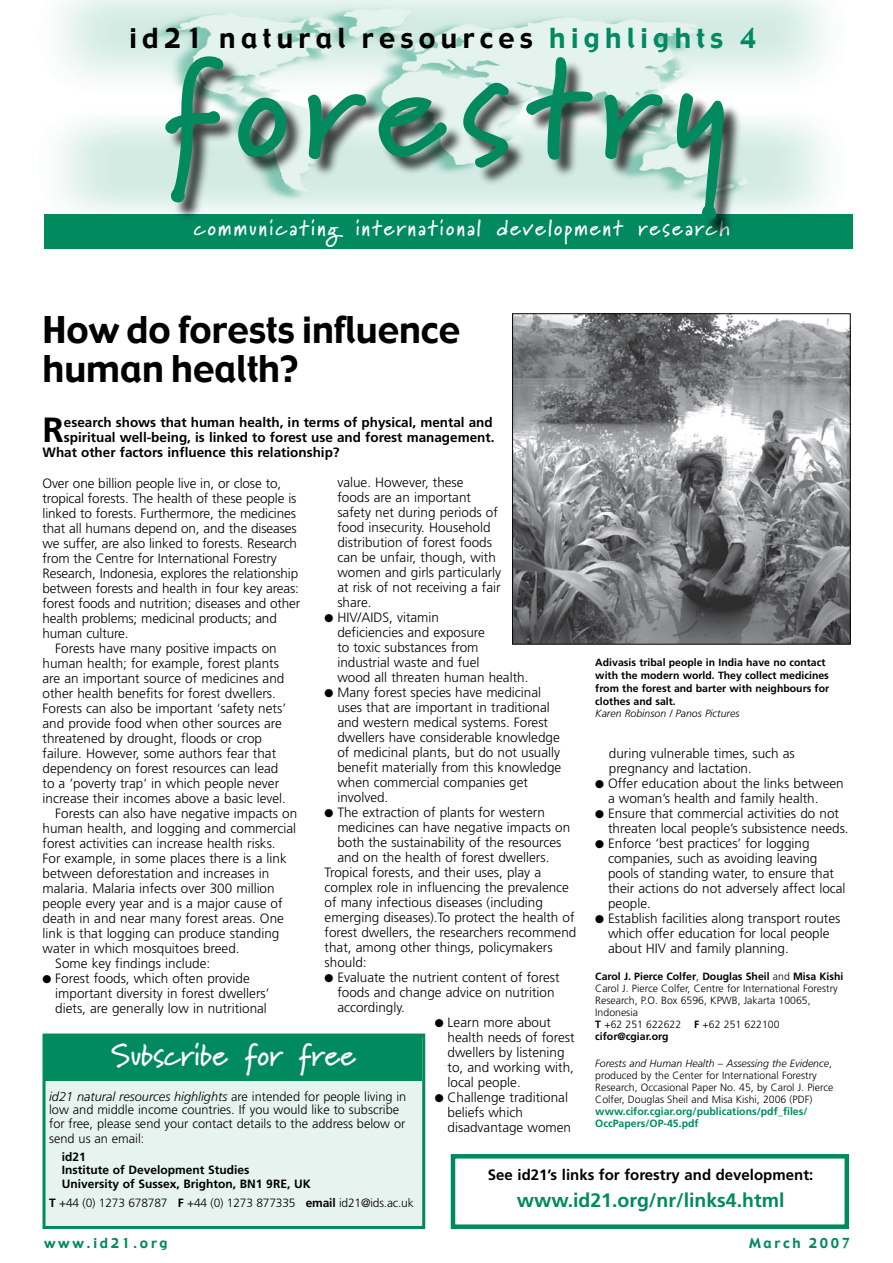
<style>
.page{position:relative;width:893px;height:1263px;background:#fff}
.page>*{position:absolute;margin:0;border:0;box-sizing:border-box;transform-origin:0 0}
.t1{font:700 135px "Marydale";letter-spacing:.11em;color:#008a5e}
.t2{font:36px/39px "Gadget";color:#000}
.t3{font:700 34.95px "Frutiger";color:#000}
.t4{font:700 30px "Marydale";letter-spacing:.005em;color:#fff}
.t5{font:27px "Gadget";letter-spacing:.2em;color:#000}
.t6{font:700 21px "Marydale";letter-spacing:.1em;color:#fff}
.t7{font:700 19.5px "Frutiger";color:#008a5e}
.t8{font:700 15px "Frutiger";color:#000}
.t9{font:300 13.5px/15px "Frutiger";color:#000}
.t10{font:700 13.5px "Frutiger";color:#000}
.t11{font:13.5px "Gadget";letter-spacing:.2em;color:#008a5e}
.t12{font:300 12.75px/13.5px "Frutiger";color:#000}
.t13{font:700 12px/13.5px "Frutiger";color:#000}
.t14{font:300 12px "Frutiger";letter-spacing:-.015em;color:#000}
.t15{font:300 10.5px/12px "Frutiger";color:#000}
.t16{font:700 10.5px/12.8px "Frutiger";color:#000}
.t17{font:700 10.5px/12px "Frutiger";color:#008a5e}
.t18{font:italic 300 10.5px "Frutiger";color:#000}
.s1{color:#008a5e}
.s2{font-weight:700}
.s3{font-style:italic}
</style>
<div class="page">
<img style="left:514px;top:316px;width:334px;height:326px">
<div style="left:512px;top:314px;width:338px;height:330px;border:1px solid #000"></div>
<div style="left:44px;top:1035px;width:380px;height:192px;background:#e6f3ef"></div>
<div style="left:43px;top:1033px;width:382px;height:196px;border:3px solid #008a5e"></div>
<div style="left:46px;top:1036px;width:376px;height:45px;background:#008a5e"></div>
<div style="left:451px;top:1154px;width:398px;height:75px;border:4px solid #008a5e"></div>
<img style="left:44px;top:0;width:804px;height:215px">
<div style="left:44px;top:215px;width:809px;height:34px;background:#008a5e"></div>
<div style="left:167px;top:57px;width:577px;height:183px;background:#000;opacity:.75"></div>
<h3 class="t5" style="left:129px;top:21px;width:628px">id21 natural resources <span class="s1">highlights 4</span></h3>
<h1 class="t1" style="left:165px;top:29px;width:564px">forestry</h1>
<h3 class="t6" style="left:194px;top:215px;width:537px">communicating international development research</h3>
<h2 class="t2" style="left:43px;top:312px;width:419px">How do forests influence human health?</h2>
<h3 class="t3" style="left:43px;top:410px;width:23px">R</h3>
<p class="t10" style="left:64px;top:415px;width:430px">esearch shows that human health, in terms of physical, mental and</p>
<p class="t10" style="left:64px;top:430px;width:432px">spiritual well-being, is linked to forest use and forest management.</p>
<p class="t10" style="left:43px;top:445px;width:299px">What other factors influence this relationship?</p>
<p class="t9" style="left:337px;top:475px;width:165px">value. However, these<br>foods are an important safety net during periods of food insecurity. Household distribution of forest foods can be unfair, though, with women and girls particularly at risk of not receiving a fair share.</p>
<p class="t9" style="left:337px;top:610px;width:193px;text-indent:-13px">● HIV/AIDS, vitamin<br>deficiencies and exposure<br>to toxic substances from industrial waste and fuel<br>wood all threaten human health.</p>
<p class="t9" style="left:337px;top:685px;width:226px;text-indent:-13px">● Many forest species have medicinal uses that are important in traditional and western medical systems. Forest dwellers have considerable knowledge of medicinal plants, but do not usually benefit materially from this knowledge when commercial companies get involved.</p>
<p class="t9" style="left:325px;top:805px;width:222px">● The extraction of plants for western</p>
<p class="t9" style="left:337px;top:820px;width:234px">medicines can have negative impacts on</p>
<p class="t9" style="left:337px;top:835px;width:226px">both the sustainability of the resources</p>
<p class="t9" style="left:337px;top:850px;width:214px">and on the health of forest dwellers.</p>
<p class="t9" style="left:325px;top:865px;width:218px">Tropical forests, and their uses, play a</p>
<p class="t9" style="left:325px;top:880px;width:246px">complex role in influencing the prevalence</p>
<p class="t9" style="left:325px;top:895px;width:220px">of many infectious diseases (including</p>
<p class="t9" style="left:325px;top:910px;width:251px">emerging diseases).To protect the health of</p>
<p class="t9" style="left:325px;top:925px;width:253px">forest dwellers, the researchers recommend</p>
<p class="t9" style="left:325px;top:940px;width:230px">that, among other things, policymakers</p>
<p class="t9" style="left:325px;top:955px;width:44px">should:</p>
<p class="t9" style="left:337px;top:970px;width:224px;text-indent:-13px">● Evaluate the nutrient content of forest foods and change advice on nutrition accordingly.</p>
<p class="t9" style="left:448px;top:1015px;width:128px;text-indent:-13px">● Learn more about health needs of forest dwellers by listening to, and working with, local people.</p>
<p class="t9" style="left:448px;top:1090px;width:125px;text-indent:-13px">● Challenge traditional beliefs which disadvantage women</p>
<p class="t9" style="left:43px;top:475px;width:240px">Over one billion people live in, or close to,</p>
<p class="t9" style="left:43px;top:490px;width:255px">tropical forests. The health of these people is</p>
<p class="t9" style="left:43px;top:505px;width:255px">linked to forests. Furthermore, the medicines</p>
<p class="t9" style="left:43px;top:520px;width:256px">that all humans depend on, and the diseases</p>
<p class="t9" style="left:43px;top:535px;width:256px">we suffer, are also linked to forests. Research</p>
<p class="t9" style="left:43px;top:550px;width:236px">from the Centre for International Forestry</p>
<p class="t9" style="left:43px;top:565px;width:257px">Research, Indonesia, explores the relationship</p>
<p class="t9" style="left:43px;top:580px;width:258px">between forests and health in four key areas:</p>
<p class="t9" style="left:43px;top:595px;width:259px">forest foods and nutrition; diseases and other</p>
<p class="t9" style="left:43px;top:610px;width:236px">health problems; medicinal products; and</p>
<p class="t9" style="left:43px;top:625px;width:88px">human culture.</p>
<p class="t9" style="left:55px;top:640px;width:223px">Forests have many positive impacts on</p>
<p class="t9" style="left:43px;top:655px;width:238px">human health; for example, forest plants</p>
<p class="t9" style="left:43px;top:670px;width:243px">are an important source of medicines and</p>
<p class="t9" style="left:43px;top:685px;width:235px">other health benefits for forest dwellers.</p>
<p class="t9" style="left:43px;top:700px;width:245px">Forests can also be important ‘safety nets’</p>
<p class="t9" style="left:43px;top:715px;width:241px">and provide food when other sources are</p>
<p class="t9" style="left:43px;top:730px;width:221px">threatened by drought, floods or crop</p>
<p class="t9" style="left:43px;top:745px;width:235px">failure. However, some authors fear that</p>
<p class="t9" style="left:43px;top:760px;width:237px">dependency on forest resources can lead</p>
<p class="t9" style="left:43px;top:775px;width:238px">to a ‘poverty trap’ in which people never</p>
<p class="t9" style="left:43px;top:790px;width:245px">increase their incomes above a basic level.</p>
<p class="t9" style="left:55px;top:805px;width:244px">Forests can also have negative impacts on</p>
<p class="t9" style="left:43px;top:820px;width:255px">human health, and logging and commercial</p>
<p class="t9" style="left:43px;top:835px;width:235px">forest activities can increase health risks.</p>
<p class="t9" style="left:43px;top:850px;width:246px">For example, in some places there is a link</p>
<p class="t9" style="left:43px;top:865px;width:228px">between deforestation and increases in</p>
<p class="t9" style="left:43px;top:880px;width:234px">malaria. Malaria infects over 300 million</p>
<p class="t9" style="left:43px;top:895px;width:242px">people every year and is a major cause of</p>
<p class="t9" style="left:43px;top:910px;width:243px">death in and near many forest areas. One</p>
<p class="t9" style="left:43px;top:925px;width:238px">link is that logging can produce standing</p>
<p class="t9" style="left:43px;top:940px;width:199px">water in which mosquitoes breed.</p>
<p class="t9" style="left:55px;top:955px;width:156px">Some key findings include:</p>
<p class="t9" style="left:55px;top:970px;width:216px;text-indent:-13px">● Forest foods, which often provide important diversity in forest dwellers’ diets, are generally low in nutritional</p>
<p class="t16" style="left:595px;top:656px;width:235px">Adivasis tribal people in India have no contact with the modern world. They collect medicines from the forest and barter with neighbours for clothes and salt.</p>
<p class="t18" style="left:595px;top:708px;width:146px">Karen Robinson / Panos Pictures</p>
<p class="t9" style="left:609px;top:745px;width:188px">during vulnerable times, such as pregnancy and lactation.</p>
<p class="t9" style="left:608px;top:775px;width:237px;text-indent:-13px">● Offer education about the links between a woman’s health and family health.</p>
<p class="t9" style="left:608px;top:805px;width:242px;text-indent:-13px">● Ensure that commercial activities do not threaten local people’s subsistence needs.</p>
<p class="t9" style="left:608px;top:835px;width:239px;text-indent:-13px">● Enforce ‘best practices’ for logging companies, such as avoiding leaving pools of standing water, to ensure that their actions do not adversely affect local people.</p>
<p class="t9" style="left:608px;top:910px;width:234px;text-indent:-13px">● Establish facilities along transport routes which offer education for local people about HIV and family planning.</p>
<p class="t15" style="left:595px;top:970px;width:250px"><span class="s2">Carol J. Pierce Colfer</span>, <span class="s2">Douglas Sheil</span> and <span class="s2">Misa Kishi </span>Carol J. Pierce Colfer, Centre for International Forestry Research, P.O. Box 6596, KPWB, Jakarta 10065, Indonesia<br><span class="s2">T</span> +62 251 622622 <span class="s2">F</span> +62 251 622100 <span class="s2">cifor@cgiar.org</span></p>
<p class="t15" style="left:595px;top:1057px;width:240px"><span class="s3">Forests and Human Health – Assessing the Evidence</span>, produced by the Center for International Forestry Research, Occasional Paper No. 45, by Carol J. Pierce Colfer, Douglas Sheil and Misa Kishi, 2006 (PDF)</p>
<p class="t17" style="left:595px;top:1105px;width:214px">www.cifor.cgiar.org/publications/pdf_files/<br>OccPapers/OP-45.pdf</p>
<h3 class="t4" style="left:112px;top:1037px;width:246px">Subscribe for free</h3>
<p class="t12" style="left:49px;top:1090px;width:359px"><span class="s3">id21 natural resources highlights</span> are intended for people living in low and middle income countries. If you would like to subscribe for free, please send your contact details to the address below or</p>
<p class="t12" style="left:49px;top:1132px;width:97px">send us an email:</p>
<p class="t13" style="left:62px;top:1150px;width:250px">id21<br>Institute of Development Studies<br>University of Sussex, Brighton, BN1 9RE, UK</p>
<p class="t14" style="left:49px;top:1196px;width:366px"><span class="s2">T</span> +44 (0) 1273 678787 <span class="s2">F</span> +44 (0) 1273 877335 <span class="s2">email</span> id21@ids.ac.uk</p>
<p class="t8" style="left:488px;top:1166px;width:327px">See id21’s links for forestry and development:</p>
<h3 class="t7" style="left:517px;top:1188px;width:269px">www.id21.org/nr/links4.html</h3>
<p class="t11" style="left:44px;top:1234px;width:125px">www.id21.org</p>
<p class="t11" style="left:749px;top:1234px;width:103px">March 2007</p>
</div>
